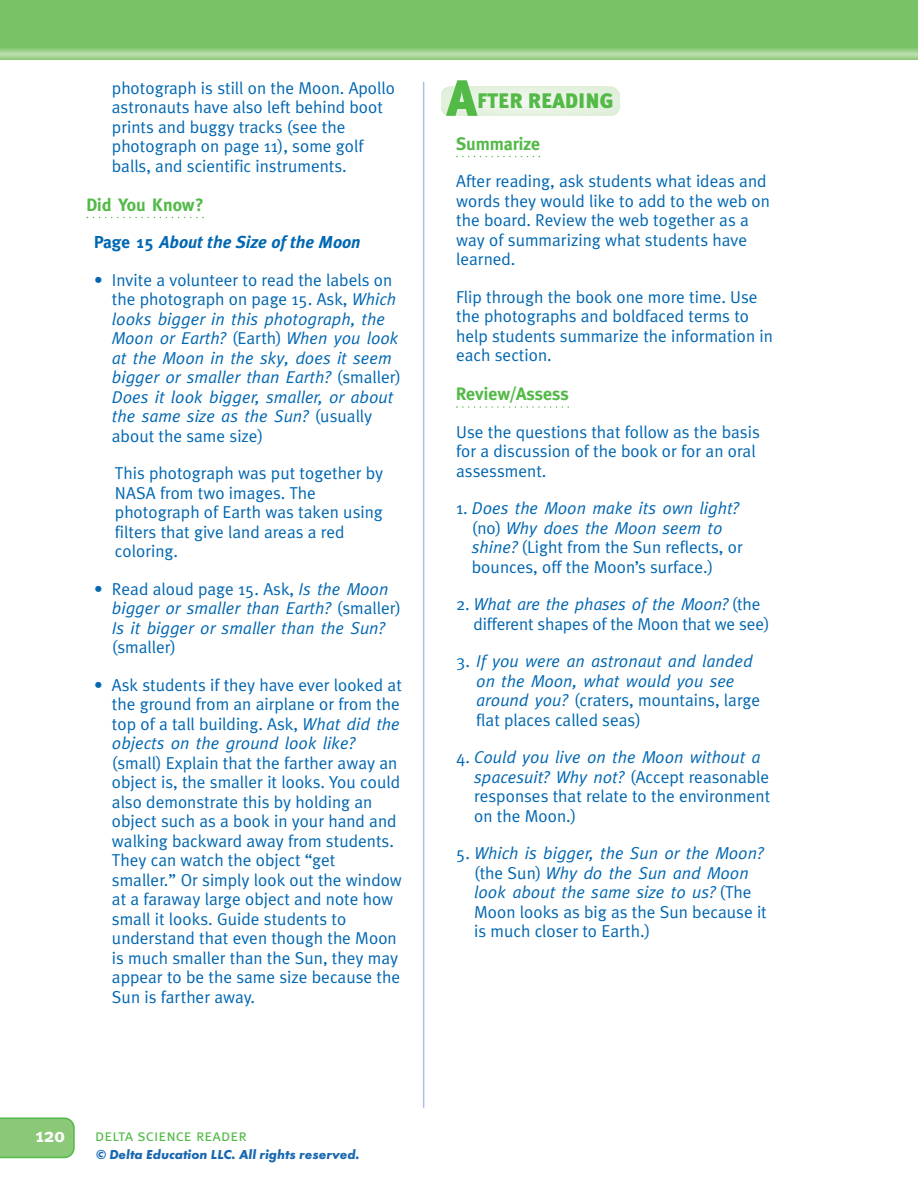
<style>
.page{position:relative;width:918px;height:1188px;background:#fff}
.page>*{position:absolute;margin:0;border:0;box-sizing:border-box;transform-origin:0 0}
.t1{font:900 51px "Meta Plus";color:#53b947}
.t2{font:900 21px "Meta Plus";color:#53b947}
.t3{font:700 19.5px "Meta";color:#fff}
.t4{font:700 18px "Meta";color:#53b947}
.t5{font:17.25px/19.5px "Meta Plus Normal";color:#0067b2}
.t6{font:italic 17.25px/19.5px "Meta";color:#0067b2}
.t7{font:italic 700 17.25px "Meta Plus";color:#0067b2}
.t8{font:16.5px "Meta Plus Normal Caps";color:#53b947}
.t9{font:italic 700 13.5px "Futura T";color:#1a68b1}
.s1{font-family:"Meta";font-style:normal}
.s2{font-family:"Meta";font-style:italic}
.s3{font-family:"Meta Plus Normal";font-style:normal}
</style>
<div class="page">
<svg style="left:87px;top:217px;width:117px;height:1px"></svg>
<svg style="left:456px;top:156px;width:84px;height:1px"></svg>
<svg style="left:456px;top:406px;width:113px;height:2px"></svg>
<div style="left:0;top:0;width:918px;height:58px;background:#79c366"></div>
<div style="left:0;top:49px;width:918px;height:10px;background:#90cc80"></div>
<div style="left:0;top:50px;width:918px;height:8px;background:#9bd08a"></div>
<div style="left:0;top:51px;width:918px;height:6px;background:#a3d394"></div>
<hr style="left:0;top:52px;width:918px;height:4px;background:#add79e">
<hr style="left:0;top:53px;width:918px;height:2px;background:#b8dca9">
<hr style="left:0;top:54px;width:918px;height:1px;background:#bcdead">
<svg style="left:0;top:1117px;width:75px;height:41px;background:#89c978"></svg>
<hr style="left:423px;top:82px;width:1px;height:1025px;background:#adc0e2">
<svg style="left:441px;top:87px;width:178px;height:29px;background:#e7f2e2"></svg>
<p class="t5" style="left:112px;top:80px;width:285px">photograph is still on the Moon. Apollo astronauts have also left behind boot prints and buggy tracks (see the photograph on page 11), some golf balls, and scientific instruments.</p>
<p class="t4" style="left:87px;top:198px;width:119px">Did You Know?</p>
<p class="t7" style="left:94px;top:236px;width:268px"><span class="s1">Page 15</span> About the Size of the Moon</p>
<p class="t5" style="left:94px;top:272px;width:304px;text-align:right">• Invite a volunteer to read the labels on the photograph on page 15. Ask, <span class="s2">Which</span></p>
<p class="t6" style="left:112px;top:311px;width:291px">looks bigger in this photograph, the Moon or Earth? <span class="s3">(Earth)</span> When you look at the Moon in the sky, does it seem bigger or smaller than Earth? <span class="s3">(smaller)<br></span>Does it look bigger, smaller, or about the same size as the Sun? <span class="s3">(usually</span></p>
<p class="t5" style="left:112px;top:419px;width:273px;line-height:37.5px">about the same size)<br>This photograph was put together by</p>
<p class="t5" style="left:115px;top:485px;width:269px">NASA from two images. The photograph of Earth was taken using filters that give land areas a red coloring.</p>
<p class="t5" style="left:94px;top:581px;width:296px">• Read aloud page 15. Ask, <span class="s2">Is the Moon</span></p>
<p class="t6" style="left:112px;top:600px;width:291px">bigger or smaller than Earth? <span class="s3">(smaller)<br></span>Is it bigger or smaller than the Sun?</p>
<p class="t5" style="left:112px;top:639px;width:66px">(smaller)</p>
<p class="t5" style="left:112px;top:677px;width:291px;text-indent:-18px">• Ask students if they have ever looked at the ground from an airplane or from the top of a tall building. Ask, <span class="s2">What did the</span></p>
<p class="t6" style="left:112px;top:735px;width:245px">objects on the ground look like?</p>
<p class="t5" style="left:112px;top:755px;width:291px">(small) Explain that the farther away an object is, the smaller it looks. You could also demonstrate this by holding an object such as a book in your hand and walking backward away from students.<br>They can watch the object “get smaller.” Or simply look out the window at a faraway large object and note how small it looks. Guide students to understand that even though the Moon is much smaller than the Sun, they may appear to be the same size because the Sun is farther away.</p>
<h1 class="t1" style="left:447px;top:80px;width:32px">A</h1>
<p class="t2" style="left:477px;top:93px;width:138px">FTER READING</p>
<p class="t4" style="left:456px;top:137px;width:85px">Summarize</p>
<p class="t5" style="left:456px;top:173px;width:315px">After reading, ask students what ideas and words they would like to add to the web on the board. Review the web together as a way of summarizing what students have learned.</p>
<p class="t5" style="left:456px;top:289px;width:318px">Flip through the book one more time. Use the photographs and boldfaced terms to help students summarize the information in each section.</p>
<p class="t4" style="left:456px;top:387px;width:114px">Review/Assess</p>
<p class="t5" style="left:456px;top:424px;width:305px">Use the questions that follow as the basis for a discussion of the book or for an oral assessment.</p>
<p class="t6" style="left:456px;top:500px;width:284px;text-align:center"><span class="s3">1.</span> Does the Moon make its own light? <span class="s3">(no)</span> Why does the Moon seem to</p>
<p class="t5" style="left:472px;top:539px;width:272px"><span class="s2">shine?</span> (Light from the Sun reflects, or bounces, off the Moon’s surface.)</p>
<p class="t6" style="left:456px;top:596px;width:306px"><span class="s3">2.</span> What are the phases of the Moon? <span class="s3">(the</span></p>
<p class="t5" style="left:474px;top:616px;width:297px">different shapes of the Moon that we see)</p>
<p class="t6" style="left:456px;top:653px;width:298px;text-align:center"><span class="s3">3.</span> If you were an astronaut and landed on the Moon, what would you see</p>
<p class="t5" style="left:476px;top:692px;width:285px"><span class="s2">around you?</span> (craters, mountains, large flat places called seas)</p>
<p class="t6" style="left:474px;top:749px;width:297px;text-indent:-18px"><span class="s3">4.</span> Could you live on the Moon without a spacesuit? Why not? <span class="s3">(Accept reasonable</span></p>
<p class="t5" style="left:474px;top:788px;width:298px">responses that relate to the environment on the Moon.)</p>
<p class="t6" style="left:456px;top:845px;width:309px;text-align:center"><span class="s3">5.</span> Which is bigger, the Sun or the Moon? <span class="s3">(the Sun)</span> Why do the Sun and Moon look about the same size to us? <span class="s3">(The</span></p>
<p class="t5" style="left:474px;top:904px;width:294px">Moon looks as big as the Sun because it is much closer to Earth.)</p>
<p class="t3" style="left:35px;top:1128px;width:31px">120</p>
<p class="t8" style="left:95px;top:1125px;width:153px">delta science reader</p>
<p class="t9" style="left:96px;top:1150px;width:265px">© Delta Education LLC. All rights reserved.</p>
</div>
